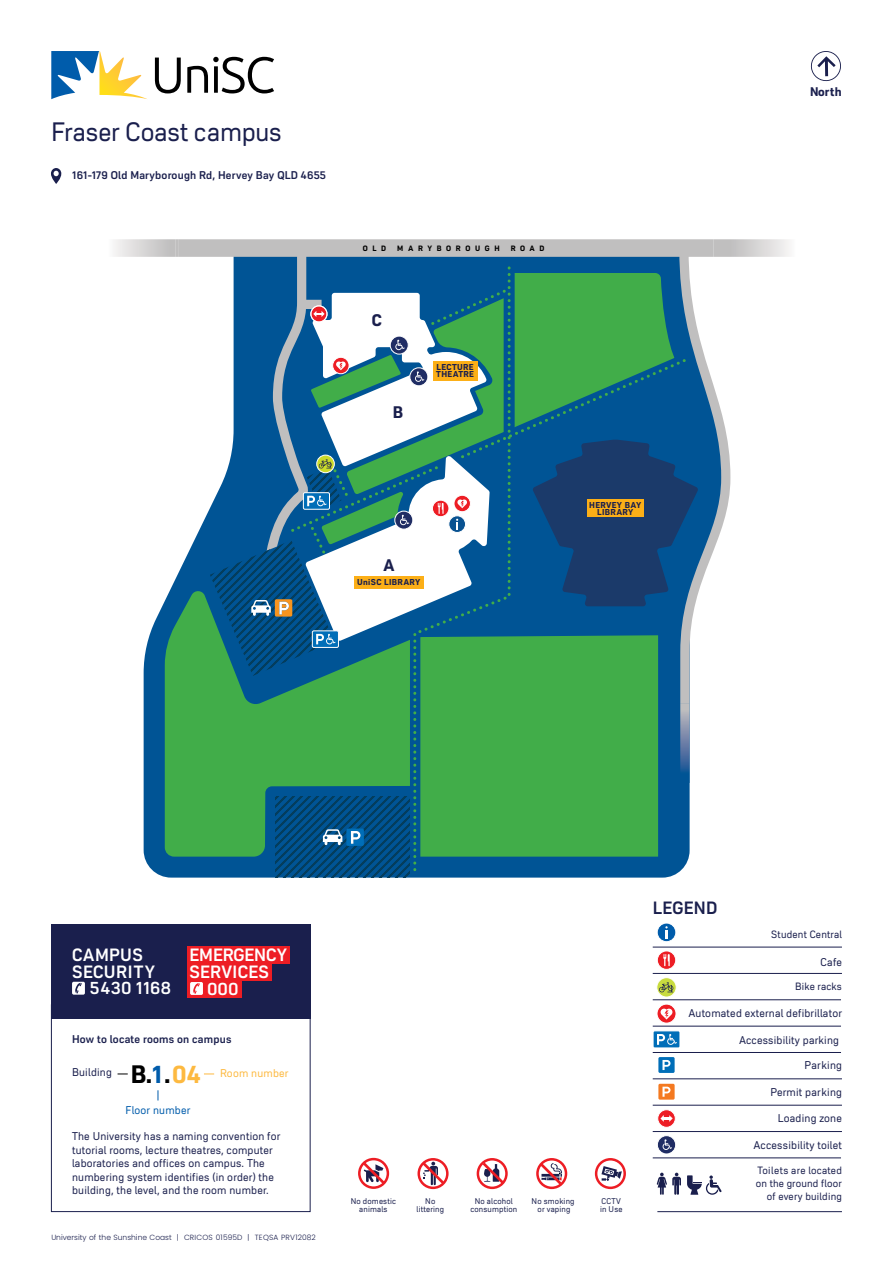
<style>
.page{position:relative;width:893px;height:1263px;background:#fff}
.page>*{position:absolute;margin:0;border:0;box-sizing:border-box;transform-origin:0 0}
.t1{font:26.55px "Roag";letter-spacing:-.005em;color:#1a1f4d}
.t2{font:700 25.2px "Roag";color:#000}
.t3{font:500 17.85px "Roag";letter-spacing:.02em;color:#fff}
.t4{font:500 17.85px/16.5px "Roag";color:#fff}
.t5{font:500 17.85px "Roag";letter-spacing:.04em;color:#fff}
.t6{font:500 17.85px "Roag";letter-spacing:.02em;color:#1a1f4d}
.t7{font:700 16.8px "Roag";color:#1a1f4d}
.t8{font:700 12.6px "Roag";letter-spacing:.02em;color:#1a1f4d}
.t9{font:11.25px/13.5px "Roag";letter-spacing:.02em;color:#1a1f4d}
.t10{font:500 11.25px "Roag";letter-spacing:.02em;color:#1a1f4d}
.t11{font:11.25px "Roag";letter-spacing:.02em;color:#005cab}
.t12{font:11.25px "Roag";letter-spacing:.02em;color:#fdb940}
.t13{font:10.65px/12.8px "Roag";letter-spacing:.02em;color:#1a1f4d;text-align:right}
.t14{font:700 8.55px/7.4px "Roag";letter-spacing:.04em;color:#1a1f4d;text-align:center}
.t15{font:8.4px/8.6px "Roag";letter-spacing:.02em;color:#1a1f4d;text-align:center}
.t16{font:700 7.8px "Roag";letter-spacing:.6em;color:#000}
.t17{font:300 7.5px "Poppins";color:#1a1f4d}
.s1{color:#005cab}
.s2{color:#fdb940}
</style>
<div class="page">
<svg style="left:595px;top:1158px;width:31px;height:31px"></svg>
<svg style="left:358px;top:1158px;width:31px;height:31px"></svg>
<svg style="left:417px;top:1158px;width:32px;height:31px"></svg>
<svg style="left:477px;top:1158px;width:31px;height:31px"></svg>
<svg style="left:536px;top:1158px;width:31px;height:31px"></svg>
<svg style="left:144px;top:508px;width:546px;height:370px;fill:#005495"></svg>
<div style="left:165px;top:590px;width:493px;height:267px;background:#41ad49"></div>
<svg style="left:405px;top:713px;width:115px;height:165px;background:#29896a"></svg>
<svg style="left:680px;top:713px;width:9px;height:70px"></svg>
<svg style="left:713px;top:239px;width:76px;height:18px"></svg>
<div style="left:179px;top:239px;width:534px;height:18px;background:#c0bfbf"></div>
<hr style="left:175px;top:239px;width:4px;height:18px;background:#c8c7c7">
<div style="left:98px;top:239px;width:77px;height:18px;background:linear-gradient(to right,#fff,#bbbaba)"></div>
<svg style="left:275px;top:797px;width:134px;height:80px;background:#014a7e"></svg>
<svg style="left:412px;top:713px;width:100px;height:160px;background:#349c57"></svg>
<svg style="left:323px;top:828px;width:41px;height:18px"></svg>
<svg style="left:210px;top:240px;width:525px;height:473px"></svg>
<hr style="left:657px;top:1211px;width:185px;height:1px;background:#1a1f4d">
<hr style="left:653px;top:973px;width:189px;height:1px;background:#1a1f4d">
<hr style="left:653px;top:947px;width:189px;height:1px;background:#1a1f4d">
<hr style="left:653px;top:1078px;width:189px;height:1px;background:#1a1f4d">
<hr style="left:653px;top:1105px;width:189px;height:1px;background:#1a1f4d">
<hr style="left:653px;top:1131px;width:189px;height:1px;background:#1a1f4d">
<svg style="left:657px;top:978px;width:19px;height:19px"></svg>
<div style="left:656px;top:977px;width:21px;height:20px;border:1px solid #fff;border-radius:10px"></div>
<svg style="left:659px;top:982px;width:14px;height:10px"></svg>
<div style="left:657px;top:923px;width:19px;height:19px;background:#005cab;border-radius:9px"></div>
<div style="left:657px;top:922px;width:19px;height:20px;border:1px solid #fff;border-radius:9px"></div>
<svg style="left:665px;top:926px;width:3px;height:12px"></svg>
<svg style="left:657px;top:1173px;width:24px;height:22px"></svg>
<svg style="left:687px;top:1175px;width:35px;height:20px"></svg>
<hr style="left:653px;top:1052px;width:188px;height:1px;background:#1a1f4d">
<hr style="left:653px;top:1157px;width:188px;height:1px;background:#1a1f4d">
<hr style="left:653px;top:1026px;width:188px;height:1px;background:#1a1f4d">
<hr style="left:653px;top:999px;width:188px;height:1px;background:#1a1f4d">
<svg style="left:657px;top:1004px;width:19px;height:19px"></svg>
<div style="left:656px;top:1004px;width:20px;height:19px;border:1px solid #fff;border-radius:10px"></div>
<svg style="left:660px;top:1008px;width:13px;height:11px"></svg>
<div style="left:658px;top:1057px;width:17px;height:16px;background:#006eb8;border-radius:2px"></div>
<svg style="left:662px;top:1060px;width:8px;height:10px"></svg>
<div style="left:658px;top:1084px;width:17px;height:16px;background:#f47920;border-radius:2px"></div>
<svg style="left:662px;top:1087px;width:8px;height:10px"></svg>
<div style="left:653px;top:1031px;width:27px;height:17px;background:#006eb8;border-radius:2px"></div>
<div style="left:653px;top:1031px;width:27px;height:17px;border:1px solid #fff;border-radius:2px"></div>
<svg style="left:657px;top:1034px;width:20px;height:11px"></svg>
<svg style="left:657px;top:1136px;width:19px;height:18px"></svg>
<div style="left:657px;top:1135px;width:19px;height:19px;border:1px solid #fff;border-radius:9px"></div>
<svg style="left:662px;top:1139px;width:10px;height:11px"></svg>
<svg style="left:658px;top:1110px;width:17px;height:17px"></svg>
<div style="left:657px;top:1109px;width:19px;height:18px;border:1px solid #fff;border-radius:9px"></div>
<svg style="left:660px;top:1115px;width:13px;height:7px"></svg>
<svg style="left:657px;top:951px;width:19px;height:18px"></svg>
<div style="left:657px;top:950px;width:19px;height:20px;border:1px solid #fff;border-radius:9px"></div>
<svg style="left:663px;top:954px;width:7px;height:12px"></svg>
<div style="left:51px;top:1004px;width:259px;height:208px;background:#fff;border:1px solid #1a1f4d"></div>
<div style="left:51px;top:924px;width:259px;height:95px;background:#1a1f4d"></div>
<div style="left:187px;top:979px;width:55px;height:18px;background:#ed1d24"></div>
<div style="left:187px;top:961px;width:85px;height:19px;background:#ed1d24"></div>
<div style="left:187px;top:946px;width:103px;height:17px;background:#ed1d24"></div>
<svg style="left:190px;top:982px;width:13px;height:13px"></svg>
<svg style="left:72px;top:982px;width:13px;height:13px"></svg>
<svg style="left:155px;top:57px;width:119px;height:36px"></svg>
<svg style="left:51px;top:51px;width:96px;height:48px"></svg>
<svg style="left:51px;top:168px;width:10px;height:16px"></svg>
<svg style="left:810px;top:51px;width:31px;height:31px"></svg>
<h1 class="t1" style="left:51px;top:112px;width:232px">Fraser Coast campus</h1>
<p class="t10" style="left:73px;top:166px;width:255px">161-179 Old Maryborough Rd, Hervey Bay QLD 4655</p>
<p class="t16" style="left:363px;top:242px;width:25px">OLD</p>
<p class="t16" style="left:397px;top:242px;width:104px">MARYBOROUGH</p>
<p class="t16" style="left:511px;top:242px;width:35px">ROAD</p>
<h3 class="t7" style="left:372px;top:307px;width:12px">C</h3>
<h3 class="t7" style="left:393px;top:399px;width:12px">B</h3>
<p class="t14" style="left:436px;top:362px;width:39px;text-align:left">LECTURE<br>THEATRE</p>
<h3 class="t7" style="left:383px;top:552px;width:13px">A</h3>
<p class="t14" style="left:357px;top:577px;width:65px">UniSC LIBRARY</p>
<p class="t14" style="left:589px;top:500px;width:54px">HERVEY BAY<br>LIBRARY</p>
<p class="t8" style="left:810px;top:82px;width:33px">North</p>
<h3 class="t3" style="left:72px;top:941px;width:72px">CAMPUS</h3>
<h3 class="t3" style="left:72px;top:958px;width:85px">SECURITY</h3>
<h3 class="t5" style="left:90px;top:974px;width:82px">5430 1168</h3>
<h3 class="t4" style="left:190px;top:945px;width:99px">EMERGENCY<br>SERVICES</h3>
<h3 class="t3" style="left:207px;top:975px;width:33px">000</h3>
<p class="t10" style="left:72px;top:1030px;width:161px">How to locate rooms on campus</p>
<p class="t9" style="left:72px;top:1064px;width:41px">Building</p>
<h2 class="t2" style="left:131px;top:1055px;width:71px">B.<span class="s1">1</span>.<span class="s2">04</span></h2>
<p class="t12" style="left:220px;top:1065px;width:70px">Room number</p>
<p class="t11" style="left:126px;top:1101px;width:66px">Floor number</p>
<p class="t9" style="left:72px;top:1128px;width:210px">The University has a naming convention for tutorial rooms, lecture theatres, computer laboratories and offices on campus. The numbering system identifies (in order) the building, the level, and the room number.</p>
<p class="t17" style="left:51px;top:1233px;width:266px">University of the Sunshine Coast | CRICOS 01595D | TEQSA PRV12082</p>
<p class="t15" style="left:417px;top:1196px;width:29px">No littering</p>
<p class="t15" style="left:532px;top:1196px;width:44px">No smoking or vaping</p>
<p class="t15" style="left:600px;top:1196px;width:24px;text-align:left">CCTV in Use</p>
<p class="t15" style="left:351px;top:1196px;width:47px">No domestic animals</p>
<p class="t15" style="left:470px;top:1196px;width:48px">No alcohol consumption</p>
<h3 class="t6" style="left:653px;top:894px;width:66px">LEGEND</h3>
<p class="t13" style="left:771px;top:927px;width:72px">Student Central</p>
<p class="t9" style="left:821px;top:954px;width:23px">Cafe</p>
<p class="t13" style="left:795px;top:979px;width:48px">Bike racks</p>
<p class="t9" style="left:688px;top:1005px;width:155px">Automated external defibrillator</p>
<p class="t9" style="left:739px;top:1032px;width:101px">Accessibility parking</p>
<p class="t9" style="left:804px;top:1057px;width:39px">Parking</p>
<p class="t9" style="left:770px;top:1084px;width:73px">Permit parking</p>
<p class="t9" style="left:778px;top:1111px;width:66px">Loading zone</p>
<p class="t9" style="left:754px;top:1137px;width:90px">Accessibility toilet</p>
<p class="t13" style="left:756px;top:1163px;width:88px">Toilets are located on the ground floor of every building</p>
</div>
